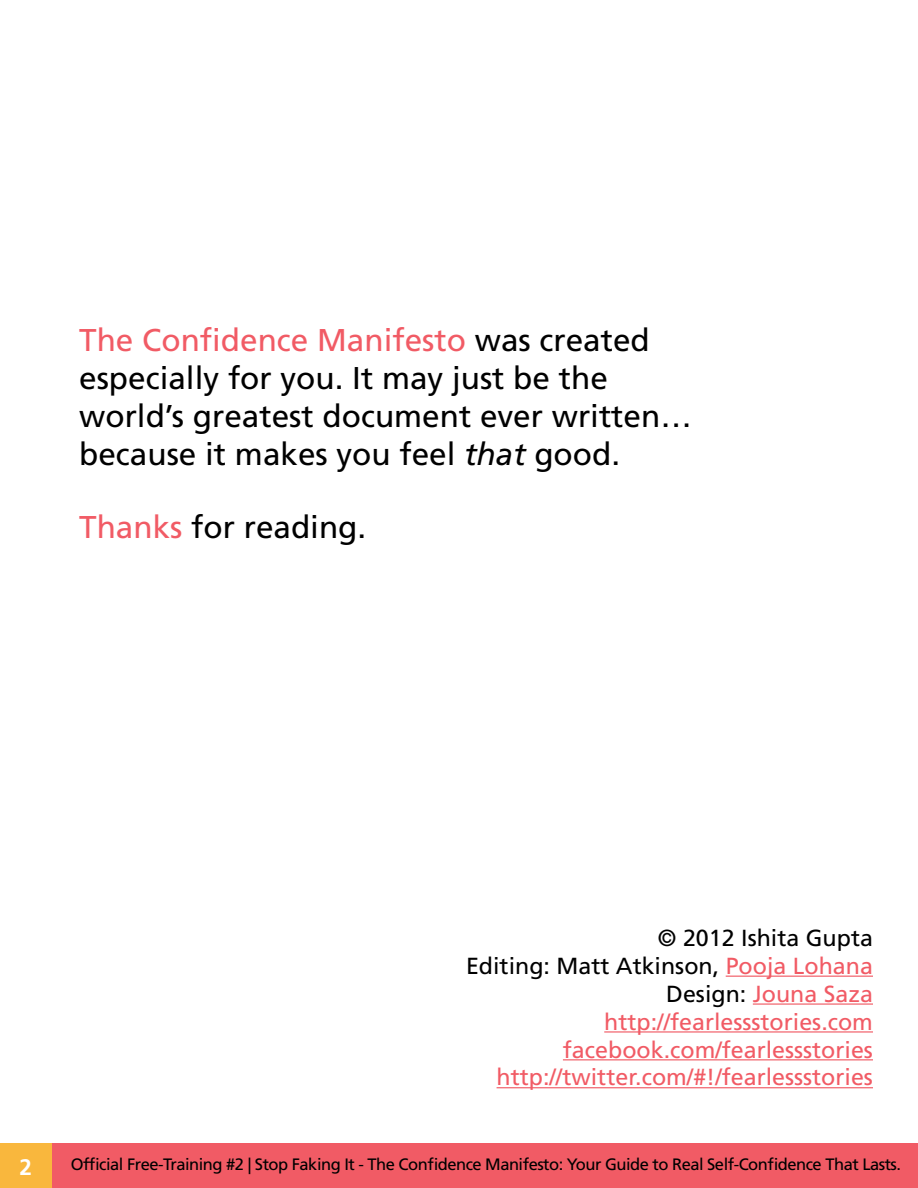
<style>
.page{position:relative;width:918px;height:1188px;background:#fff}
.page>*{position:absolute;margin:0;border:0;box-sizing:border-box;transform-origin:0 0}
.t1{font:31.5px/37.8px "Frutiger LT Std";color:#000}
.t2{font:23.25px/27.9px "Frutiger LT Std";color:#f15b65;text-align:right}
.t3{font:700 22.5px "Frutiger LT Std";color:#fff}
.t4{font:16.5px "Frutiger LT Std";letter-spacing:-.03em;color:#000}
.s1{color:#f15b65}
.s2{font-style:italic}
.s3{color:#000}
</style>
<div class="page">
<div style="left:0;top:1143px;width:918px;height:45px;background:#f15b65"></div>
<div style="left:0;top:1143px;width:51px;height:45px;background:#f9b73d"></div>
<hr style="left:726px;top:976px;width:147px;height:1px;background:#f15b65">
<hr style="left:753px;top:1003px;width:120px;height:2px;background:#f15b65">
<hr style="left:604px;top:1031px;width:269px;height:2px;background:#f15b65">
<hr style="left:563px;top:1059px;width:310px;height:1px;background:#f15b65">
<hr style="left:497px;top:1087px;width:376px;height:1px;background:#f15b65">
<h1 class="t1" style="left:79px;top:322px;width:614px"><span class="s1">The Confidence Manifesto</span> was created especially for you. It may just be the world’s greatest document ever written… because it makes you feel <span class="s2">that</span> good.</h1>
<h1 class="t1" style="left:79px;top:509px;width:289px"><span class="s1">Thanks</span> for reading.</h1>
<p class="t2" style="left:466px;top:924px;width:408px"><span class="s3">© 2012 Ishita Gupta<br>Editing: Matt Atkinson,</span> Pooja Lohana<br><span class="s3">Design:</span> Jouna Saza http://fearlessstories.com facebook.com/fearlessstories http://twitter.com/#!/fearlessstories</p>
<p class="t3" style="left:19px;top:1154px;width:14px">2</p>
<p class="t4" style="left:71px;top:1155px;width:832px">Official Free-Training #2 | Stop Faking It - The Confidence Manifesto: Your Guide to Real Self-Confidence That Lasts.</p>
</div>
